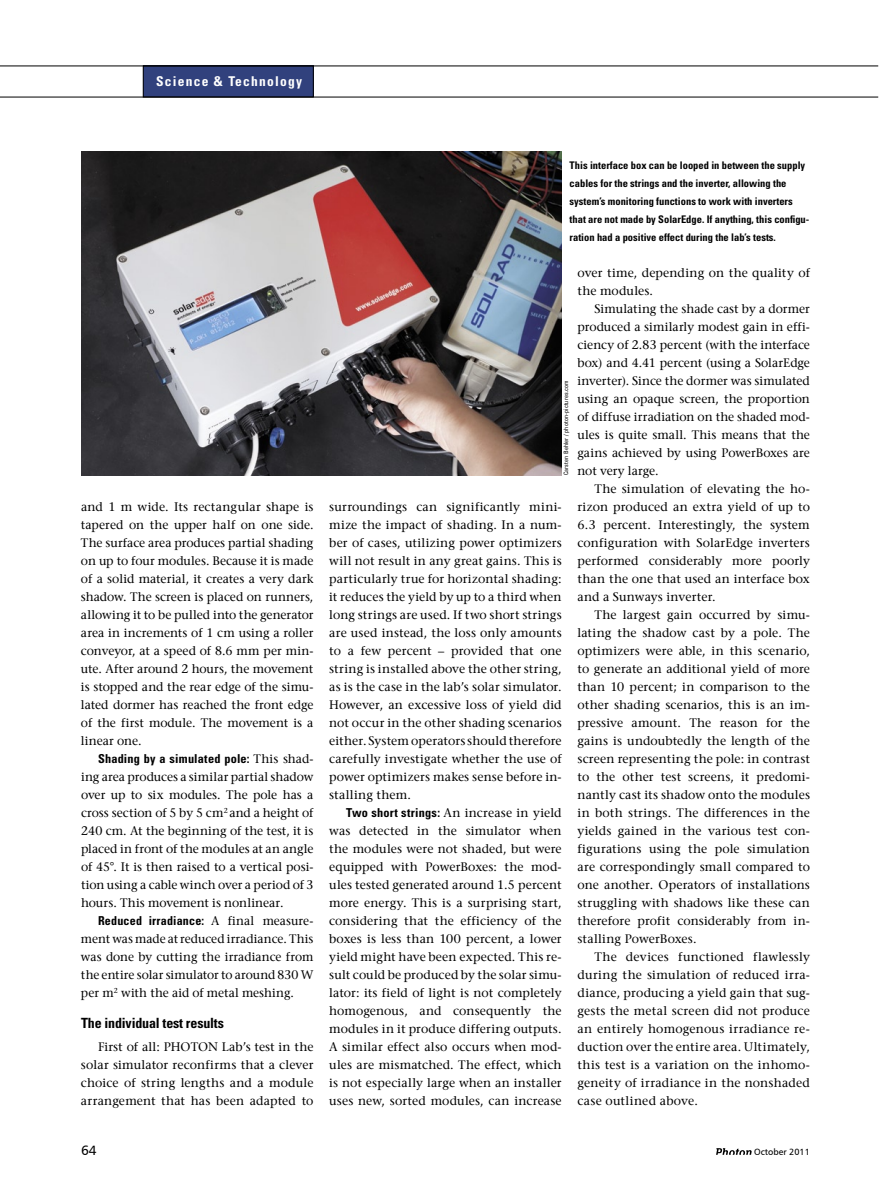
<style>
.page{position:relative;width:891px;height:1188px;background:#fff}
.page>*{position:absolute;margin:0;border:0;box-sizing:border-box;transform-origin:0 0}
.t1{font:700 condensed 14.1px "Univers LT Std";letter-spacing:-.01em;color:#000}
.t2{font:700 condensed 13.5px "Univers LT Std";letter-spacing:.09em;color:#fff}
.t3{font:13.5px "Humanist 777 BT Roman B";color:#000}
.t4{font:12.3px/18px "Stone Serif";letter-spacing:.01em;color:#000;text-align:justify}
.t5{font:700 condensed 12.3px "Univers LT Std";letter-spacing:.015em;color:#000}
.t6{font:700 condensed 10.5px/18px "Univers LT Std";color:#000}
.t7{font:9px "Humanist 777 BT Roman B";color:#000}
.t8{font:condensed 6px "Univers LT Std";letter-spacing:.02em;color:#000}
.s1{font-family:"Stone Serif";font-weight:400;font-stretch:normal}
.s2{font-family:"Univers LT Std";font-weight:700;font-stretch:condensed}
</style>
<div class="page">
<div style="left:143px;top:66px;width:170px;height:31px;background:#31417d"></div>
<div style="left:143px;top:66px;width:171px;height:31px;border:1px solid #000"></div>
<hr style="left:0;top:97px;width:878px;height:1px;background:#000">
<hr style="left:0;top:66px;width:878px;height:1px;background:#000">
<svg style="left:716px;top:1148px;width:36px;height:7px"></svg>
<img style="left:81px;top:151px;width:481px;height:324px">
<p class="t2" style="left:156px;top:73px;width:147px">Science &amp; Technology</p>
<p class="t4" style="left:81px;top:498px;width:234px">and 1 m wide. Its rectangular shape is tapered on the upper half on one side.<br>The surface area produces partial shading on up to four modules. Because it is made of a solid material, it creates a very dark shadow. The screen is placed on runners, allowing it to be pulled into the generator area in increments of 1 cm using a roller conveyor, at a speed of 8.6 mm per min&shy;ute. After around 2 hours, the movement is stopped and the rear edge of the simu&shy;lated dormer has reached the front edge of the first module. The movement is a linear one.</p>
<p class="t5" style="left:98px;top:751px;width:217px">Shading by a simulated pole: <span class="s1">This shad-</span></p>
<p class="t4" style="left:81px;top:768px;width:234px">ing area produces a similar partial shadow over up to six modules. The pole has a cross section of 5 by 5 cm<sup>2</sup> and a height of 240 cm. At the beginning of the test, it is placed in front of the modules at an angle of 45°. It is then raised to a vertical posi&shy;tion using a cable winch over a period of 3 hours. This movement is nonlinear.</p>
<p class="t5" style="left:98px;top:913px;width:217px">Reduced irradiance: <span class="s1">A final measure-</span></p>
<p class="t4" style="left:81px;top:930px;width:234px">ment was made at reduced irradiance. This was done by cutting the irradiance from the entire solar simulator to around 830 W per m<sup>2</sup> with the aid of metal meshing.</p>
<p class="t1" style="left:81px;top:1014px;width:144px">The individual test results</p>
<p class="t4" style="left:81px;top:1038px;width:234px;text-indent:17px">First of all: PHOTON Lab’s test in the solar simulator reconfirms that a clever choice of string lengths and a module arrangement that has been adapted to</p>
<p class="t6" style="left:570px;top:156px;width:241px">This interface box can be looped in between the supply cables for the strings and the inverter, allowing the system’s monitoring functions to work with inverters that are not made by SolarEdge. If anything, this configu&shy;ration had a positive effect during the lab’s tests.</p>
<p class="t8" style="left:562px;top:475px;width:96px;rotate:-90deg">Carsten Behler / photon-pictures.com</p>
<p class="t4" style="left:329px;top:498px;width:234px">surroundings can significantly mini&shy;mize the impact of shading. In a num&shy;ber of cases, utilizing power optimizers will not result in any great gains. This is particularly true for horizontal shading: it reduces the yield by up to a third when long strings are used. If two short strings are used instead, the loss only amounts to a few percent – provided that one string is installed above the other string, as is the case in the lab’s solar simulator.<br>However, an excessive loss of yield did not occur in the other shading scenarios either. System operators should therefore carefully investigate whether the use of power optimizers makes sense before in&shy;stalling them.</p>
<p class="t4" style="left:329px;top:804px;width:234px;text-indent:17px"><span class="s2">Two short strings:</span> An increase in yield was detected in the simulator when the modules were not shaded, but were equipped with PowerBoxes: the mod&shy;ules tested generated around 1.5 percent more energy. This is a surprising start, considering that the efficiency of the boxes is less than 100 percent, a lower yield might have been expected. This re&shy;sult could be produced by the solar simu&shy;lator: its field of light is not completely homogenous, and consequently the modules in it produce differing outputs.<br>A similar effect also occurs when mod&shy;ules are mismatched. The effect, which is not especially large when an installer uses new, sorted modules, can increase</p>
<p class="t4" style="left:577px;top:264px;width:234px">over time, depending on the quality of the modules.</p>
<p class="t4" style="left:577px;top:300px;width:234px;text-indent:17px">Simulating the shade cast by a dormer produced a similarly modest gain in effi&shy;ciency of 2.83 percent (with the interface box) and 4.41 percent (using a SolarEdge inverter). Since the dormer was simulated using an opaque screen, the proportion of diffuse irradiation on the shaded mod&shy;ules is quite small. This means that the gains achieved by using PowerBoxes are not very large.</p>
<p class="t4" style="left:577px;top:480px;width:234px;text-indent:17px">The simulation of elevating the ho&shy;rizon produced an extra yield of up to 6.3 percent. Interestingly, the system configuration with SolarEdge inverters performed considerably more poorly than the one that used an interface box and a Sunways inverter.</p>
<p class="t4" style="left:578px;top:606px;width:234px;text-indent:17px">The largest gain occurred by simu&shy;lating the shadow cast by a pole. The optimizers were able, in this scenario, to generate an additional yield of more than 10 percent; in comparison to the other shading scenarios, this is an im&shy;pressive amount. The reason for the gains is undoubtedly the length of the screen representing the pole: in contrast to the other test screens, it predomi&shy;nantly cast its shadow onto the modules in both strings. The differences in the yields gained in the various test con&shy;figurations using the pole simulation are correspondingly small compared to one another. Operators of installations struggling with shadows like these can therefore profit considerably from in&shy;stalling PowerBoxes.</p>
<p class="t4" style="left:577px;top:948px;width:234px;text-indent:17px">The devices functioned flawlessly during the simulation of reduced irra&shy;diance, producing a yield gain that sug&shy;gests the metal screen did not produce an entirely homogenous irradiance re&shy;duction over the entire area. Ultimately, this test is a variation on the inhomo&shy;geneity of irradiance in the nonshaded case outlined above.</p>
<p class="t3" style="left:81px;top:1142px;width:17px">64</p>
<p class="t7" style="left:754px;top:1146px;width:57px">October 2011</p>
</div>
